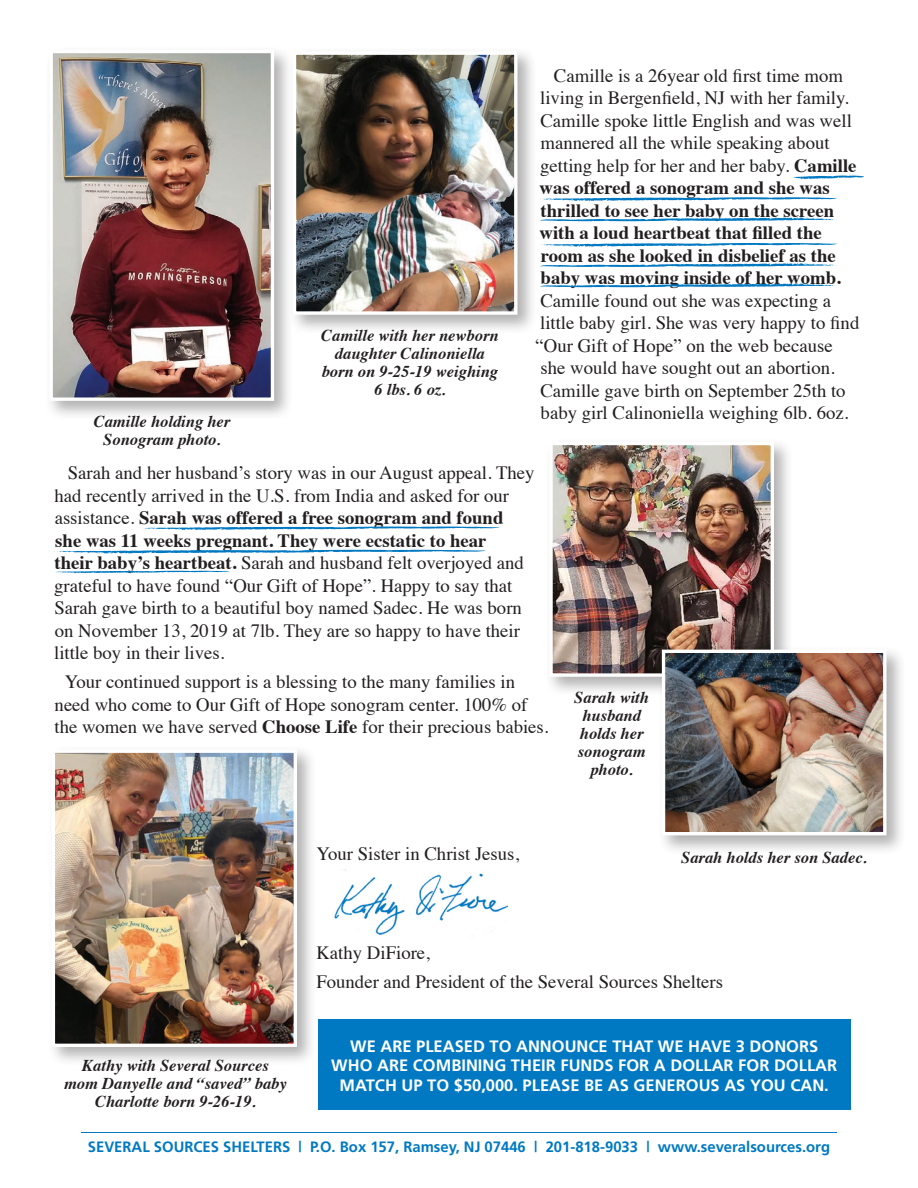
<style>
.page{position:relative;width:918px;height:1188px;background:#fff}
.page>*{position:absolute;margin:0;border:0;box-sizing:border-box;transform-origin:0 0}
.t1{font:18.75px/22.5px "Times";color:#231f20}
.t2{font:italic 700 16.5px/18px "Times";color:#231f20;text-align:center}
.t3{font:700 16.5px/19.5px "Frutiger";color:#fff;text-align:center}
.t4{font:700 15px "Frutiger";color:#0079c2}
.s1{font-weight:700}
</style>
<div class="page">
<div style="left:289px;top:47px;width:248px;height:287px;background:#231f20;opacity:.35"></div>
<img style="left:297px;top:55px;width:216px;height:256px">
<div style="left:293px;top:51px;width:224px;height:264px;border:3px solid #fff"></div>
<hr style="left:81px;top:1132px;width:756px;height:1px;background:#0079c2">
<div style="left:45px;top:46px;width:249px;height:375px;background:#231f20;opacity:.35"></div>
<img style="left:53px;top:54px;width:217px;height:343px">
<div style="left:49px;top:50px;width:225px;height:351px;border:3px solid #fff"></div>
<div style="left:545px;top:438px;width:249px;height:259px;background:#231f20;opacity:.35"></div>
<img style="left:553px;top:446px;width:217px;height:227px">
<div style="left:549px;top:442px;width:225px;height:235px;border:3px solid #fff"></div>
<div style="left:658px;top:645px;width:248px;height:210px;background:#231f20;opacity:.35"></div>
<img style="left:666px;top:654px;width:217px;height:177px">
<div style="left:662px;top:650px;width:225px;height:185px;border:3px solid #fff"></div>
<div style="left:47px;top:745px;width:270px;height:322px;background:#231f20;opacity:.35"></div>
<img style="left:56px;top:754px;width:237px;height:289px">
<div style="left:52px;top:750px;width:245px;height:297px;border:3px solid #fff"></div>
<svg style="left:793px;top:175px;width:71px;height:5px"></svg>
<svg style="left:540px;top:197px;width:297px;height:4px"></svg>
<svg style="left:140px;top:526px;width:359px;height:4px"></svg>
<svg style="left:54px;top:550px;width:432px;height:4px"></svg>
<svg style="left:55px;top:571px;width:175px;height:3px"></svg>
<svg style="left:540px;top:243px;width:297px;height:4px"></svg>
<svg style="left:540px;top:217px;width:297px;height:4px"></svg>
<svg style="left:540px;top:263px;width:297px;height:4px"></svg>
<svg style="left:540px;top:283px;width:297px;height:4px"></svg>
<div style="left:318px;top:1020px;width:532px;height:90px;background:#0079c2"></div>
<img style="left:334px;top:869px;width:173px;height:66px">
<p class="t2" style="left:94px;top:411px;width:138px">Camille holding her<br>Sonogram photo.</p>
<p class="t2" style="left:321px;top:325px;width:179px">Camille with her newborn daughter Calinoniella born on 9-25-19 weighing<br>6 lbs. 6 oz.</p>
<p class="t1" style="left:539px;top:62px;width:319px;text-indent:14px">Camille is a 26year old first time mom living in Bergenfield, NJ with her family.<br>Camille spoke little English and was well mannered all the while speaking about getting help for her and her baby. <span class="s1">Camille was offered a sonogram and she was thrilled to see her baby on the screen with a loud heartbeat that filled the room as she looked in disbelief as the baby was moving inside of her womb.</span></p>
<p class="t1" style="left:536px;top:287px;width:325px">Camille found out she was expecting a little baby girl. She was very happy to find “Our Gift of Hope” on the web because she would have sought out an abortion.<br>Camille gave birth on September 25th to baby girl Calinoniella weighing 6lb. 6oz.</p>
<p class="t1" style="left:54px;top:460px;width:482px;text-indent:14px">Sarah and her husband’s story was in our August appeal. They had recently arrived in the U.S. from India and asked for our assistance. <span class="s1">Sarah was offered a free sonogram and found<br>she was 11 weeks pregnant. They were ecstatic to hear<br>their baby’s heartbeat.</span> Sarah and husband felt overjoyed and grateful to have found “Our Gift of Hope”. Happy to say that Sarah gave birth to a beautiful boy named Sadec. He was born on November 13, 2019 at 7lb. They are so happy to have their little boy in their lives.</p>
<p class="t1" style="left:54px;top:669px;width:496px;text-indent:10px">Your continued support is a blessing to the many families in need who come to Our Gift of Hope sonogram center. 100% of the women we have served <span class="s1">Choose Life</span> for their precious babies.</p>
<p class="t2" style="left:574px;top:687px;width:76px">Sarah with husband holds her sonogram photo.</p>
<p class="t1" style="left:316px;top:841px;width:204px">Your Sister in Christ Jesus,</p>
<p class="t2" style="left:681px;top:847px;width:187px">Sarah holds her son Sadec.</p>
<p class="t2" style="left:64px;top:1055px;width:224px">Kathy with Several Sources mom Danyelle and “saved” baby<br>Charlotte born 9-26-19.</p>
<p class="t1" style="left:316px;top:936px;width:408px;line-height:29.2px">Kathy DiFiore,<br>Founder and President of the Several Sources Shelters</p>
<p class="t3" style="left:331px;top:1036px;width:508px">WE ARE PLEASED TO ANNOUNCE THAT WE HAVE 3 DONORS<br>WHO ARE COMBINING THEIR FUNDS FOR A DOLLAR FOR DOLLAR<br>MATCH UP TO $50,000. PLEASE BE AS GENEROUS AS YOU CAN.</p>
<p class="t4" style="left:88px;top:1138px;width:744px">SEVERAL SOURCES SHELTERS | P.O. Box 157, Ramsey, NJ 07446 | 201-818-9033 | www.severalsources.org</p>
</div>
